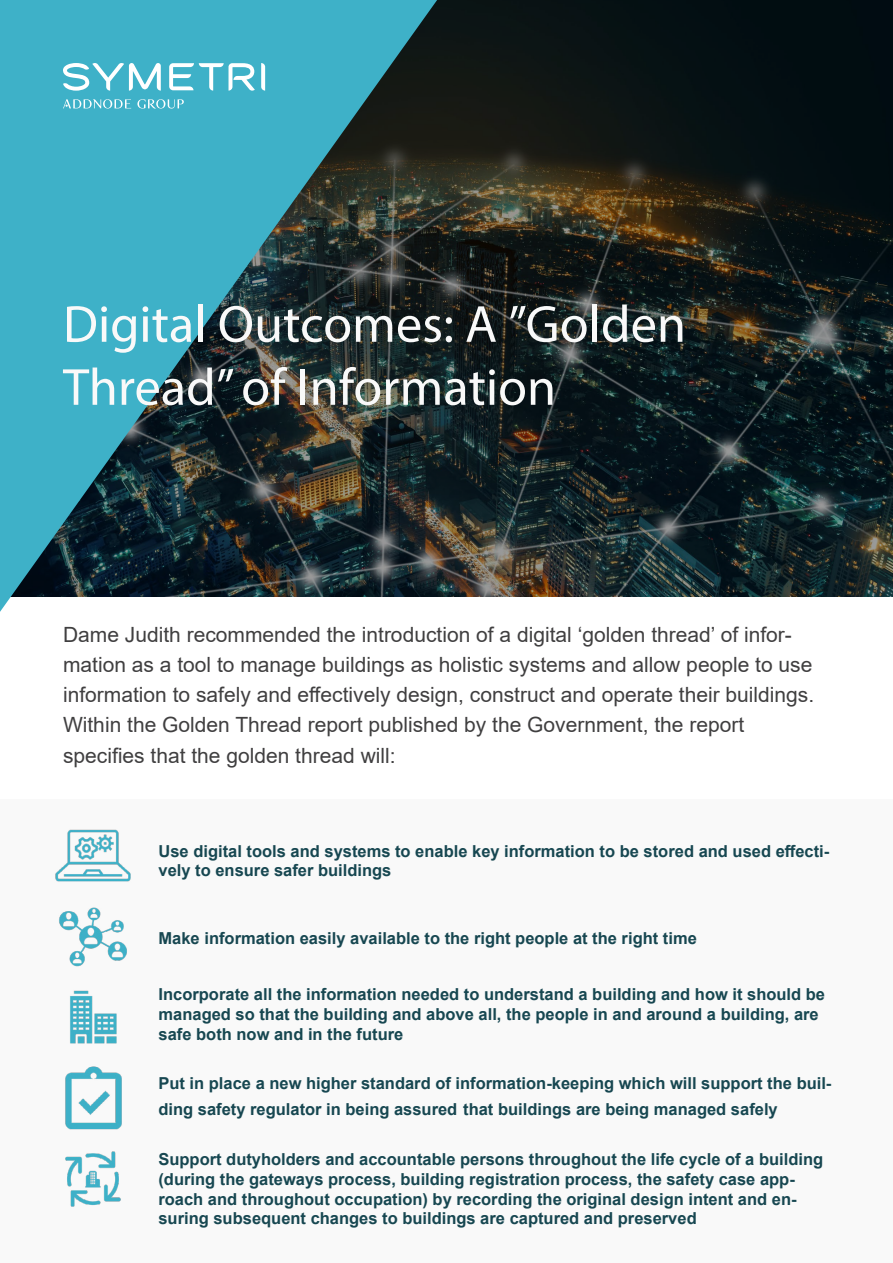
<style>
.page{position:relative;width:893px;height:1263px;background:#fff}
.page>*{position:absolute;margin:0;border:0;box-sizing:border-box;transform-origin:0 0}
.t1{font:52.5px/63px "Myriad Pro";color:#f9f9f9}
.t2{font:21px/30px "Arial";color:#403f40}
.t3{font:700 16.5px/19.8px "Arial";color:#174751}
</style>
<div class="page">
<svg style="left:437px;top:0;width:456px;height:596px;background:#171f1f"></svg>
<svg style="left:0;top:0;width:437px;height:612px;background:#35727d"></svg>
<svg style="left:63px;top:99px;width:68px;height:10px"></svg>
<svg style="left:137px;top:99px;width:47px;height:10px"></svg>
<svg style="left:63px;top:63px;width:98px;height:28px"></svg>
<svg style="left:169px;top:63px;width:86px;height:28px"></svg>
<svg style="left:261px;top:63px;width:4px;height:28px"></svg>
<div style="left:0;top:800px;width:893px;height:463px;background:#f9f9f9"></div>
<img style="left:55px;top:829px;width:76px;height:53px">
<img style="left:59px;top:907px;width:68px;height:60px">
<img style="left:70px;top:990px;width:47px;height:54px">
<img style="left:65px;top:1066px;width:57px;height:64px">
<img style="left:65px;top:1151px;width:56px;height:56px">
<h1 class="t1" style="left:63px;top:292px;width:625px">Digital Outcomes: A ”Golden<br>Thread” of Information</h1>
<p class="t2" style="left:63px;top:620px;width:753px">Dame Judith recommended the introduction of a digital ‘golden thread’ of infor&shy;mation as a tool to manage buildings as holistic systems and allow people to use information to safely and effectively design, construct and operate their buildings.<br>Within the Golden Thread report published by the Government, the report specifies that the golden thread will:</p>
<p class="t3" style="left:159px;top:841px;width:672px">Use digital tools and systems to enable key information to be stored and used effecti&shy;vely to ensure safer buildings</p>
<p class="t3" style="left:159px;top:929px;width:540px">Make information easily available to the right people at the right time</p>
<p class="t3" style="left:159px;top:984px;width:668px">Incorporate all the information needed to understand a building and how it should be managed so that the building and above all, the people in and around a building, are safe both now and in the future</p>
<p class="t3" style="left:158px;top:1071px;width:674px;line-height:25.2px">Put in place a new higher standard of information-keeping which will support the buil&shy;ding safety regulator in being assured that buildings are being managed safely</p>
<p class="t3" style="left:158px;top:1149px;width:666px">Support dutyholders and accountable persons throughout the life cycle of a building (during the gateways process, building registration process, the safety case app&shy;roach and throughout occupation) by recording the original design intent and en&shy;suring subsequent changes to buildings are captured and preserved</p>
</div>
